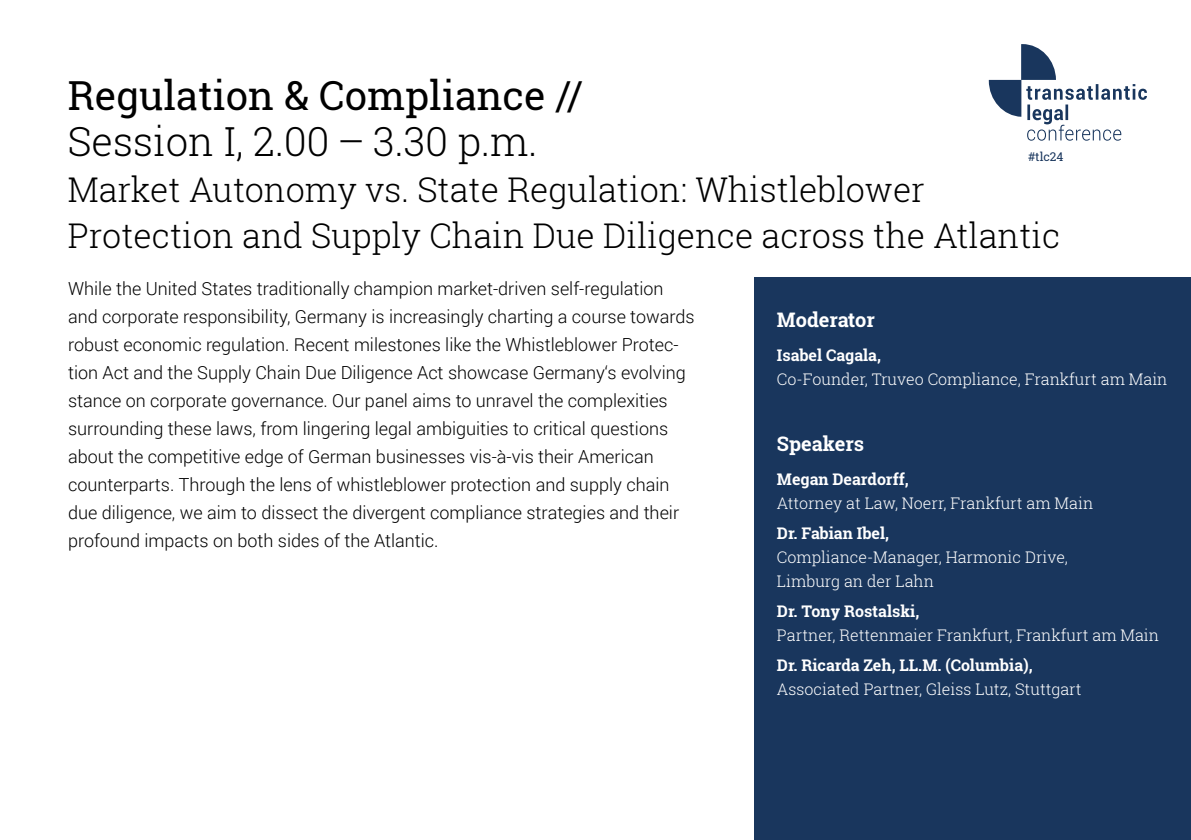
<style>
.page{position:relative;width:1191px;height:840px;background:#fff}
.page>*{position:absolute;margin:0;border:0;box-sizing:border-box;transform-origin:0 0}
.t1{font:40px "Roboto Slab";color:#000}
.t2{font:300 40px "Roboto Slab";color:#000}
.t3{font:300 34px/46px "Roboto Slab";color:#000}
.t4{font:700 20px "Roboto Slab";color:#fff}
.t5{font:300 18px/28px "Roboto";color:#000}
.t6{font:300 16px/24px "Roboto Slab";color:#fff}
.t7{font:700 16px "Roboto Slab";color:#fff}
.t8{font:12px "Roboto Slab";color:#19365d}
</style>
<div class="page">
<div style="left:754px;top:278px;width:437px;height:561px;background:#19365d"></div>
<svg style="left:988px;top:44px;width:159px;height:97px"></svg>
<h1 class="t1" style="left:68px;top:68px;width:517px">Regulation &amp; Compliance //</h1>
<h1 class="t2" style="left:68px;top:114px;width:471px">Session I, 2.00 – 3.30 p.m.</h1>
<h2 class="t3" style="left:68px;top:166px;width:994px">Market Autonomy vs. State Regulation: Whistleblower<br>Protection and Supply Chain Due Diligence across the Atlantic</h2>
<p class="t5" style="left:68px;top:274px;width:628px">While the United States traditionally champion market-driven self-regulation and corporate responsibility, Germany is increasingly charting a course towards robust economic regulation. Recent milestones like the Whistleblower Protec&shy;tion Act and the Supply Chain Due Diligence Act showcase Germany‘s evolving stance on corporate governance. Our panel aims to unravel the complexities surrounding these laws, from lingering legal ambiguities to critical questions about the competitive edge of German businesses vis-à-vis their American counterparts. Through the lens of whistleblower protection and supply chain due diligence, we aim to dissect the divergent compliance strategies and their profound impacts on both sides of the Atlantic.</p>
<p class="t8" style="left:1028px;top:148px;width:37px">#tlc24</p>
<p class="t4" style="left:777px;top:306px;width:99px">Moderator</p>
<p class="t7" style="left:777px;top:344px;width:106px">Isabel Cagala,</p>
<p class="t6" style="left:777px;top:367px;width:392px">Co-Founder, Truveo Compliance, Frankfurt am Main</p>
<p class="t4" style="left:777px;top:430px;width:89px">Speakers</p>
<p class="t7" style="left:777px;top:468px;width:133px">Megan Deardorff,</p>
<p class="t6" style="left:777px;top:491px;width:318px">Attorney at Law, Noerr, Frankfurt am Main</p>
<p class="t7" style="left:777px;top:522px;width:114px">Dr. Fabian Ibel,</p>
<p class="t6" style="left:777px;top:544px;width:292px">Compliance-Manager, Harmonic Drive,<br>Limburg an der Lahn</p>
<p class="t7" style="left:777px;top:599px;width:144px">Dr. Tony Rostalski,</p>
<p class="t6" style="left:777px;top:622px;width:384px">Partner, Rettenmaier Frankfurt, Frankfurt am Main</p>
<p class="t7" style="left:777px;top:653px;width:257px">Dr. Ricarda Zeh, LL.M. (Columbia),</p>
<p class="t6" style="left:777px;top:676px;width:306px">Associated Partner, Gleiss Lutz, Stuttgart</p>
</div>
